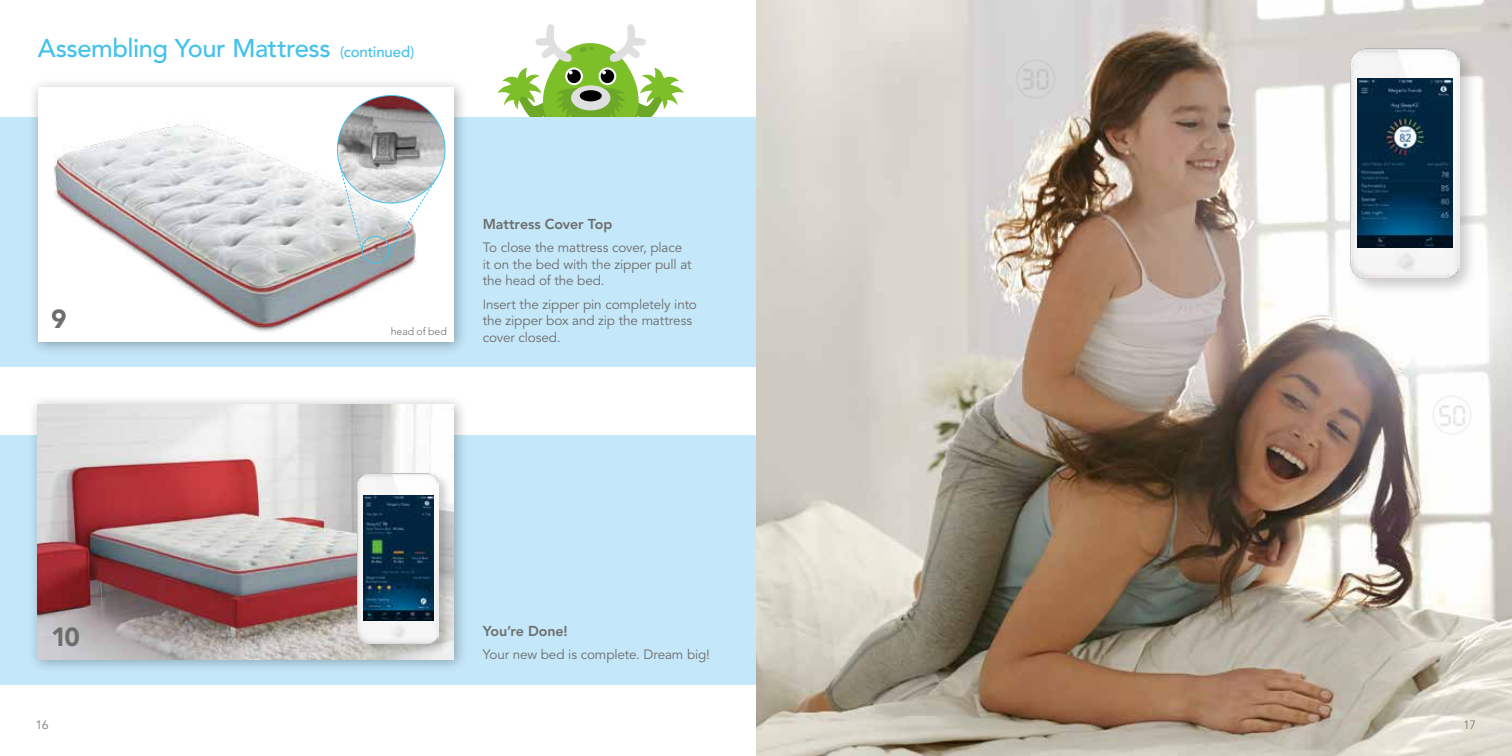
<style>
.page{position:relative;width:1512px;height:756px;background:#fff}
.page>*{position:absolute;margin:0;border:0;box-sizing:border-box;transform-origin:0 0}
.t1{font:900 26.1px "Avenir LT Std";color:#6d6d6c}
.t2{font:500 25.5px "Avenir LT Std";letter-spacing:-.02em;color:#43c1ee}
.t3{font:800 14.25px "Avenir LT Std";letter-spacing:-.01em;color:#6d6d6c}
.t4{font:13.5px/16.5px "Avenir LT Std";letter-spacing:-.01em;color:#6d6d6c}
.t5{font:300 12px "Avenir LT Std";color:#6d6d6c}
.t6{font:300 10.5px "Avenir LT Std";color:#6d6d6c}
.s1{font-size:15px}
</style>
<div class="page">
<img style="left:756px;top:0;width:756px;height:756px">
<svg style="left:497px;top:24px;width:187px;height:94px"></svg>
<div style="left:571px;top:85px;width:39px;height:25px;background:#dfdfdf;border-radius:50%"></div>
<div style="left:580px;top:90px;width:22px;height:11px;background:#000001;border-radius:50%"></div>
<div style="left:0;top:118px;width:756px;height:249px;background:#c4e7f9"></div>
<div style="left:0;top:435px;width:756px;height:249px;background:#c4e7f9"></div>
<div style="left:28px;top:77px;width:440px;height:279px;background:#000001;opacity:.3"></div>
<div style="left:38px;top:87px;width:416px;height:255px;background:#fff"></div>
<div style="left:28px;top:394px;width:440px;height:280px;background:#000001;opacity:.3"></div>
<img style="left:38px;top:404px;width:416px;height:255px">
<img style="left:1013px;top:56px;width:44px;height:45px">
<img style="left:1430px;top:393px;width:44px;height:45px">
<img style="left:54px;top:112px;width:377px;height:220px">
<img style="left:337px;top:96px;width:108px;height:107px;border-radius:54px">
<div style="left:362px;top:236px;width:27px;height:28px;border:1px solid #43c1ee;border-radius:50%"></div>
<svg style="left:387px;top:175px;width:52px;height:82px"></svg>
<svg style="left:338px;top:163px;width:25px;height:88px"></svg>
<div style="left:355px;top:470px;width:97px;height:187px;background:#000001;opacity:.2"></div>
<img style="left:358px;top:473px;width:81px;height:171px">
<img style="left:363px;top:496px;width:71px;height:125px">
<div style="left:1346px;top:44px;width:132px;height:253px;background:#000001;opacity:.2"></div>
<img style="left:1350px;top:48px;width:109px;height:230px">
<img style="left:1357px;top:79px;width:95px;height:169px">
<h2 class="t2" style="left:38px;top:34px;width:378px">Assembling Your Mattress <span class="s1">(continued)</span></h2>
<h1 class="t1" style="left:51px;top:303px;width:17px">9</h1>
<p class="t6" style="left:391px;top:325px;width:58px">head of bed</p>
<p class="t3" style="left:483px;top:216px;width:131px">Mattress Cover Top</p>
<p class="t4" style="left:483px;top:240px;width:210px">To close the mattress cover, place it on the bed with the zipper pull at the head of the bed.</p>
<p class="t4" style="left:483px;top:296px;width:216px">Insert the zipper pin completely into the zipper box and zip the mattress cover closed.</p>
<h1 class="t1" style="left:51px;top:621px;width:30px">10</h1>
<p class="t3" style="left:483px;top:623px;width:86px">You’re Done!</p>
<p class="t4" style="left:483px;top:647px;width:229px">Your new bed is complete. Dream big!</p>
<p class="t5" style="left:36px;top:718px;width:14px">16</p>
<p class="t5" style="left:1464px;top:718px;width:14px">17</p>
</div>
